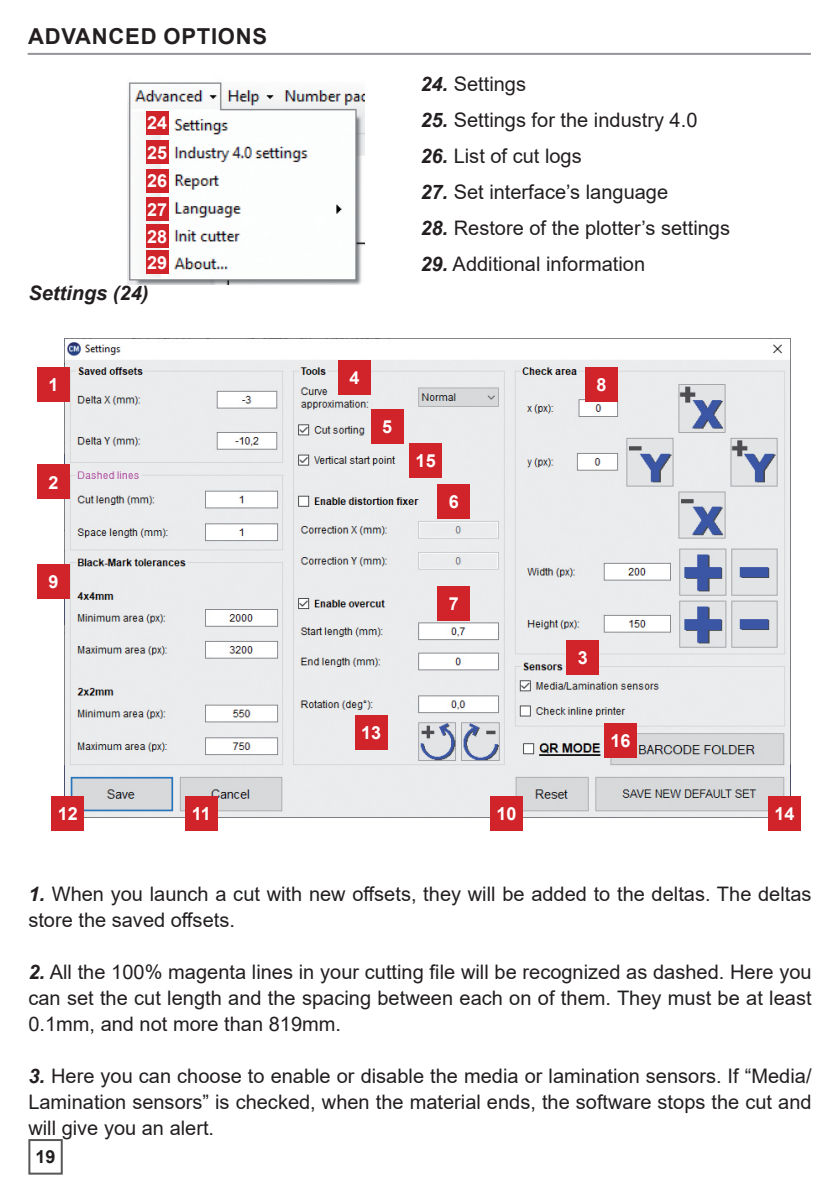
<style>
.page{position:relative;width:840px;height:1191px;background:#fff}
.page>*{position:absolute;margin:0;border:0;box-sizing:border-box;transform-origin:0 0}
.t1{font:700 22px "Arial";letter-spacing:.035em;color:#231f20}
.t2{font:20px/26px "Arial";color:#231f20;text-align:justify}
.t3{font:italic 700 20px "Arial";color:#231f20}
.t4{font:700 18px "Arial";color:#fff}
.t5{font:700 18px "Arial";color:#231f20}
.s1{font-weight:700;font-style:italic}
.s2{font-style:inherit}
</style>
<div class="page">
<img style="left:64px;top:338px;width:725px;height:479px">
<div style="left:37px;top:367px;width:33px;height:34px;background:#d1232a"></div>
<div style="left:37px;top:465px;width:33px;height:34px;background:#d1232a"></div>
<div style="left:566px;top:640px;width:33px;height:35px;background:#d1232a"></div>
<div style="left:338px;top:360px;width:33px;height:34px;background:#d1232a"></div>
<div style="left:370px;top:409px;width:33px;height:35px;background:#d1232a"></div>
<div style="left:437px;top:485px;width:33px;height:34px;background:#d1232a"></div>
<div style="left:437px;top:587px;width:33px;height:34px;background:#d1232a"></div>
<div style="left:584px;top:367px;width:33px;height:34px;background:#d1232a"></div>
<div style="left:37px;top:564px;width:33px;height:34px;background:#d1232a"></div>
<div style="left:489px;top:796px;width:33px;height:35px;background:#d1232a"></div>
<div style="left:185px;top:796px;width:33px;height:35px;background:#d1232a"></div>
<div style="left:51px;top:796px;width:33px;height:35px;background:#d1232a"></div>
<div style="left:354px;top:716px;width:33px;height:34px;background:#d1232a"></div>
<div style="left:767px;top:796px;width:33px;height:35px;background:#d1232a"></div>
<hr style="left:28px;top:53px;width:782px;height:2px;background:#939598">
<div style="left:409px;top:443px;width:33px;height:35px;background:#d1232a"></div>
<img style="left:127px;top:82px;width:237px;height:203px">
<div style="left:146px;top:111px;width:22px;height:23px;background:#d1232a"></div>
<div style="left:146px;top:169px;width:22px;height:23px;background:#d1232a"></div>
<div style="left:146px;top:198px;width:22px;height:23px;background:#d1232a"></div>
<div style="left:146px;top:225px;width:22px;height:23px;background:#d1232a"></div>
<div style="left:146px;top:250px;width:22px;height:23px;background:#d1232a"></div>
<div style="left:146px;top:141px;width:22px;height:23px;background:#d1232a"></div>
<div style="left:603px;top:723px;width:33px;height:34px;background:#d1232a"></div>
<div style="left:28px;top:1139px;width:35px;height:35px;border:2px solid #57585a"></div>
<p class="t1" style="left:28px;top:21px;width:240px">ADVANCED OPTIONS</p>
<p class="t4" style="left:147px;top:110px;width:22px">24</p>
<p class="t4" style="left:147px;top:140px;width:22px">25</p>
<p class="t4" style="left:147px;top:168px;width:22px">26</p>
<p class="t4" style="left:147px;top:197px;width:22px">27</p>
<p class="t4" style="left:147px;top:224px;width:22px">28</p>
<p class="t4" style="left:147px;top:249px;width:22px">29</p>
<p class="t3" style="left:28px;top:279px;width:122px">Settings (24)</p>
<p class="t4" style="left:48px;top:372px;width:12px">1</p>
<p class="t4" style="left:48px;top:469px;width:12px">2</p>
<p class="t4" style="left:48px;top:569px;width:12px">9</p>
<p class="t2" style="left:420px;top:71px;width:107px"><span class="s1">24.</span> Settings</p>
<p class="t2" style="left:420px;top:107px;width:278px"><span class="s1">25.</span> Settings for the industry 4.0</p>
<p class="t2" style="left:420px;top:143px;width:163px"><span class="s1">26.</span> List of cut logs</p>
<p class="t2" style="left:420px;top:179px;width:249px"><span class="s1">27.</span> Set interface’s language</p>
<p class="t2" style="left:420px;top:215px;width:311px"><span class="s1">28.</span> Restore of the plotter’s settings</p>
<p class="t2" style="left:420px;top:251px;width:226px"><span class="s1">29.</span> Additional information</p>
<p class="t4" style="left:349px;top:364px;width:12px">4</p>
<p class="t4" style="left:382px;top:414px;width:12px">5</p>
<p class="t4" style="left:415px;top:448px;width:22px">15</p>
<p class="t4" style="left:448px;top:489px;width:12px">6</p>
<p class="t4" style="left:448px;top:591px;width:12px">7</p>
<p class="t4" style="left:361px;top:720px;width:22px">13</p>
<p class="t4" style="left:596px;top:372px;width:12px">8</p>
<p class="t4" style="left:577px;top:645px;width:12px">3</p>
<p class="t4" style="left:610px;top:727px;width:22px">16</p>
<p class="t4" style="left:58px;top:801px;width:22px">12</p>
<p class="t4" style="left:192px;top:801px;width:21px">11</p>
<p class="t4" style="left:496px;top:801px;width:22px">10</p>
<p class="t4" style="left:774px;top:801px;width:22px">14</p>
<p class="t2" style="left:28px;top:881px;width:784px"><span class="s1">1.</span> When you launch a cut with new offsets, they will be added to the deltas. The deltas store the saved offsets.</p>
<p class="t2" style="left:28px;top:959px;width:784px"><span class="s1">2.</span> All the 100% magenta lines in your cutting file will be recognized as dashed. Here you can set the cut length and the spacing between each on of them. They must be at least 0.1mm, and not more than 819mm.</p>
<p class="t2" style="left:28px;top:1063px;width:784px"><span class="s1">3.</span> Here you can choose to enable or disable the media or lamination sensors. If “Media/ Lamination sensors” is checked, when the material ends, the software stops the cut and will give you an alert.</p>
<p class="t5" style="left:36px;top:1144px;width:22px">1<span class="s2">9</span></p>
</div>
